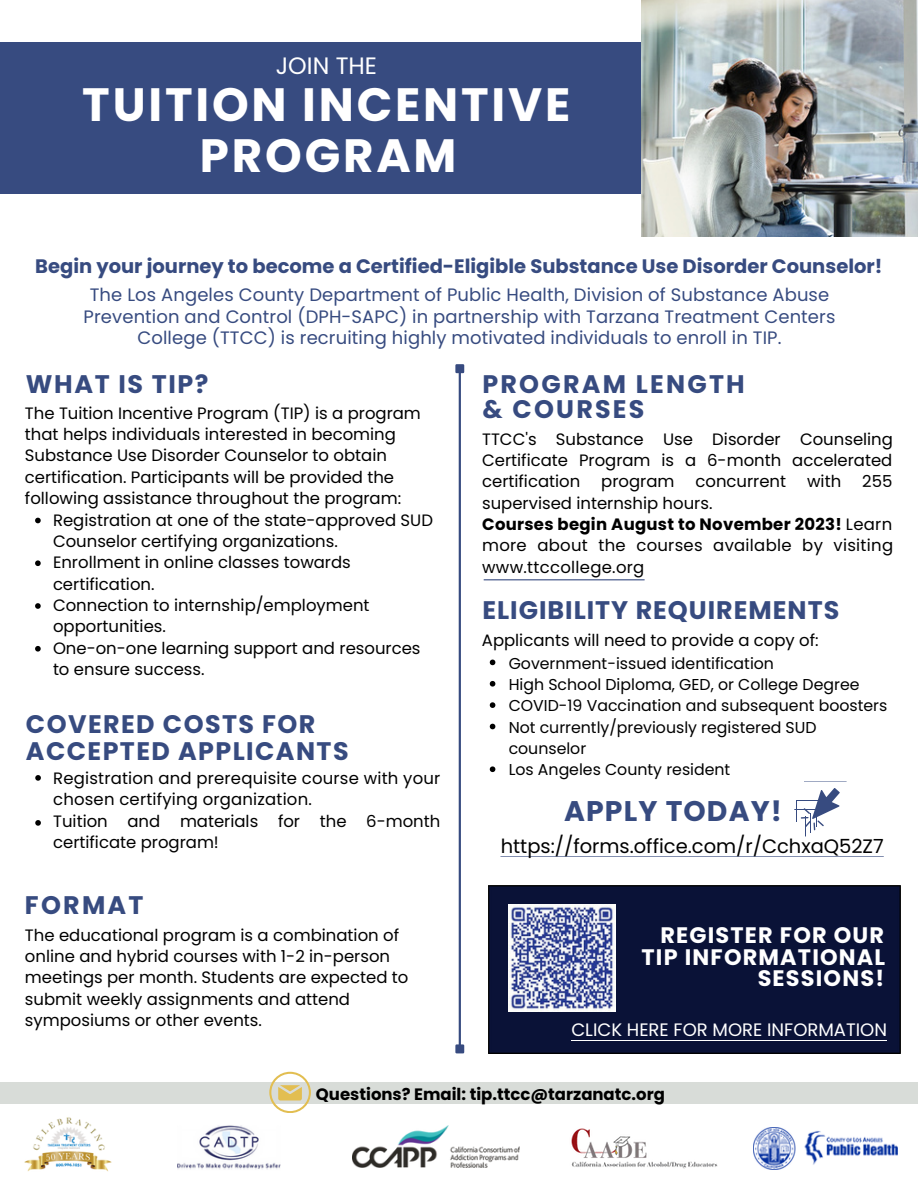
<style>
.page{position:relative;width:918px;height:1188px;background:#fff}
.page>*{position:absolute;margin:0;border:0;box-sizing:border-box;transform-origin:0 0}
.t1{font:700 46.8px/50.7px "Poppins";letter-spacing:.06em;color:#fff;text-align:center}
.t2{font:700 28.35px "Poppins";letter-spacing:.04em;color:#374b80}
.t3{font:700 25.35px/27px "Poppins";letter-spacing:.055em;color:#374b80}
.t4{font:700 25.35px/24.8px "Poppins";letter-spacing:.09em;color:#374b80}
.t5{font:23.7px "Poppins";color:#fff}
.t6{font:700 22.35px/21.3px "Poppins";letter-spacing:.055em;color:#fff;text-align:right}
.t7{font:700 19.5px "Poppins";color:#374b80}
.t8{font:19.5px "Poppins";color:#000}
.t9{font:18px/21.3px "Poppins";letter-spacing:.005em;color:#374b80;text-align:center}
.t10{font:18px "Poppins";color:#fff}
.t11{font:16.5px/21.3px "Poppins";color:#000}
.t12{font:700 16.5px "Poppins";color:#000}
.t13{font:15.75px/21.3px "Poppins";color:#000}
.s1{font-weight:700}
</style>
<div class="page">
<div style="left:0;top:42px;width:659px;height:152px;background:#374b80"></div>
<img style="left:642px;top:0;width:275px;height:236px">
<div style="left:489px;top:885px;width:412px;height:169px;background:#0a1237"></div>
<img style="left:24px;top:1117px;width:88px;height:55px">
<img style="left:571px;top:1128px;width:147px;height:40px">
<img style="left:352px;top:1125px;width:168px;height:43px">
<img style="left:753px;top:1128px;width:144px;height:41px">
<img style="left:177px;top:1125px;width:104px;height:45px">
<img style="left:509px;top:904px;width:107px;height:107px">
<hr style="left:571px;top:1040px;width:316px;height:1px;background:#fff">
<svg style="left:805px;top:788px;width:35px;height:26px"></svg>
<svg style="left:813px;top:814px;width:11px;height:17px"></svg>
<svg style="left:796px;top:810px;width:20px;height:16px"></svg>
<svg style="left:797px;top:801px;width:20px;height:20px"></svg>
<svg style="left:35px;top:775px;width:6px;height:6px"></svg>
<svg style="left:35px;top:820px;width:6px;height:6px"></svg>
<hr style="left:459px;top:373px;width:2px;height:672px;background:#374b80">
<div style="left:455px;top:1044px;width:9px;height:9px;border:2px solid #374b80"></div>
<div style="left:457px;top:365px;width:6px;height:7px;background:#374b80"></div>
<div style="left:455px;top:364px;width:9px;height:9px;border:2px solid #374b80"></div>
<div style="left:0;top:1083px;width:918px;height:21px;background:#d8dcd8"></div>
<svg style="left:269px;top:1072px;width:42px;height:41px"></svg>
<svg style="left:500px;top:856px;width:384px;height:1px"></svg>
<svg style="left:35px;top:518px;width:6px;height:5px"></svg>
<svg style="left:35px;top:560px;width:6px;height:6px"></svg>
<svg style="left:35px;top:603px;width:6px;height:6px"></svg>
<svg style="left:35px;top:646px;width:6px;height:6px"></svg>
<svg style="left:490px;top:660px;width:5px;height:5px"></svg>
<svg style="left:490px;top:681px;width:5px;height:6px"></svg>
<svg style="left:490px;top:702px;width:5px;height:6px"></svg>
<svg style="left:490px;top:724px;width:5px;height:5px"></svg>
<svg style="left:490px;top:766px;width:5px;height:6px"></svg>
<hr style="left:484px;top:579px;width:161px;height:1px;background:#374b80">
<p class="t5" style="left:276px;top:49px;width:103px">JOIN THE</p>
<p class="t1" style="left:82px;top:80px;width:490px">TUITION INCENTIVE<br>PROGRAM</p>
<p class="t7" style="left:35px;top:252px;width:849px">Begin your journey to become a Certified-Eligible Substance Use Disorder Counselor!</p>
<p class="t9" style="left:84px;top:284px;width:753px">The Los Angeles County Department of Public Health, Division of Substance Abuse<br>Prevention and Control (DPH-SAPC) in partnership with Tarzana Treatment Centers<br>College (TTCC) is recruiting highly motivated individuals to enroll in TIP.</p>
<p class="t3" style="left:26px;top:370px;width:184px">WHAT IS TIP?</p>
<p class="t11" style="left:25px;top:402px;width:397px">The Tuition Incentive Program (TIP) is a program that helps individuals interested in becoming Substance Use Disorder Counselor to obtain certification. Participants will be provided the following assistance throughout the program:</p>
<p class="t11" style="left:53px;top:509px;width:382px">Registration at one of the state-approved SUD<br>Counselor certifying organizations.</p>
<p class="t11" style="left:53px;top:552px;width:299px">Enrollment in online classes towards certification.</p>
<p class="t11" style="left:53px;top:595px;width:318px">Connection to internship/employment opportunities.</p>
<p class="t11" style="left:53px;top:637px;width:369px">One-on-one learning support and resources to ensure success.</p>
<p class="t3" style="left:26px;top:711px;width:324px">COVERED COSTS FOR<br>ACCEPTED APPLICANTS</p>
<p class="t11" style="left:53px;top:767px;width:389px">Registration and prerequisite course with your chosen certifying organization.</p>
<p class="t11" style="left:53px;top:810px;width:389px">Tuition and materials for the 6-month certificate program!</p>
<p class="t3" style="left:25px;top:892px;width:120px">FORMAT</p>
<p class="t11" style="left:25px;top:924px;width:385px">The educational program is a combination of online and hybrid courses with 1-2 in-person meetings per month. Students are expected to submit weekly assignments and attend symposiums or other events.</p>
<p class="t4" style="left:482px;top:372px;width:264px">PROGRAM LENGTH &amp; COURSES</p>
<p class="t11" style="left:482px;top:428px;width:412px;text-align:justify">TTCC's Substance Use Disorder Counseling Certificate Program is a 6-month accelerated certification</p>
<p class="t11" style="left:601px;top:471px;width:75px">program</p>
<p class="t11" style="left:695px;top:471px;width:92px">concurrent</p>
<p class="t11" style="left:807px;top:471px;width:36px">with</p>
<p class="t11" style="left:862px;top:471px;width:32px">255</p>
<p class="t11" style="left:482px;top:492px;width:232px">supervised internship hours.</p>
<p class="t11" style="left:482px;top:514px;width:412px;text-align:justify"><span class="s1">Courses begin August to November 2023!</span> Learn more about the courses available by visiting www.ttccollege.org</p>
<p class="t3" style="left:482px;top:596px;width:358px">ELIGIBILITY REQUIREMENTS</p>
<p class="t11" style="left:482px;top:630px;width:338px">Applicants will need to provide a copy of:</p>
<p class="t13" style="left:509px;top:652px;width:267px">Government-issued identification</p>
<p class="t13" style="left:509px;top:674px;width:352px">High School Diploma, GED, or College Degree</p>
<p class="t13" style="left:509px;top:695px;width:380px">COVID-19 Vaccination and subsequent boosters</p>
<p class="t13" style="left:509px;top:717px;width:310px">Not currently/previously registered SUD counselor</p>
<p class="t13" style="left:509px;top:759px;width:223px">Los Angeles County resident</p>
<p class="t2" style="left:564px;top:791px;width:219px">APPLY TODAY!</p>
<p class="t8" style="left:501px;top:833px;width:385px">https://forms.office.com/r/CchxaQ52Z7</p>
<p class="t6" style="left:642px;top:925px;width:245px">REGISTER FOR OUR<br>TIP INFORMATIONAL<br>SESSIONS!</p>
<p class="t10" style="left:571px;top:1017px;width:317px">CLICK HERE FOR MORE INFORMATION</p>
<p class="t12" style="left:316px;top:1083px;width:350px">Questions? Email: tip.ttcc@tarzanatc.org</p>
</div>
